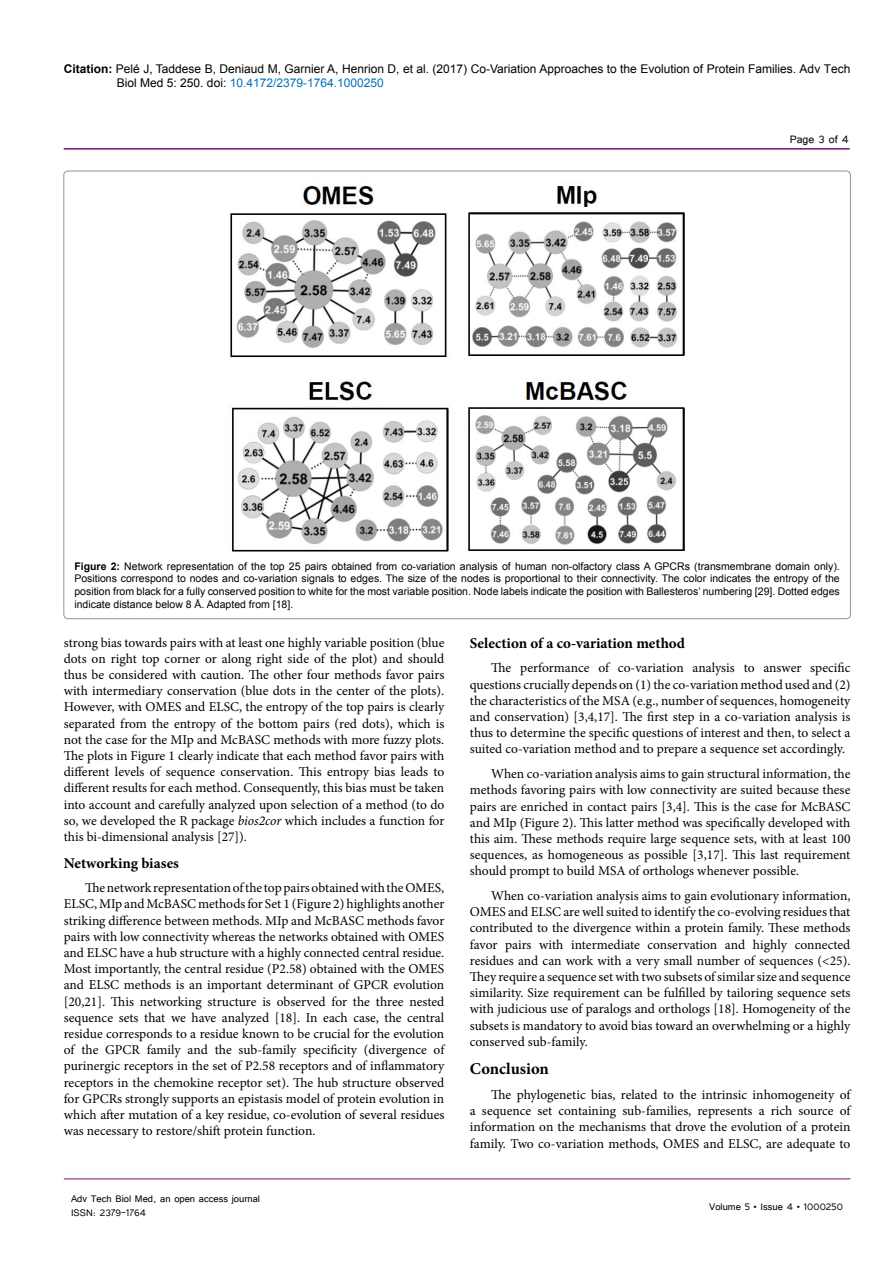
<style>
.page{position:relative;width:893px;height:1263px;background:#fff}
.page>*{position:absolute;margin:0;border:0;box-sizing:border-box;transform-origin:0 0}
.SH{font:700 16.5px "Minion Pro";color:#000}
.SSH{font:700 15px "Minion Pro";color:#000}
.t1{font:13.5px/16.2px "Minion Pro";color:#000;text-align:justify}
.t2{font:13.5px "Tunga";color:#000}
.t3{font:12px/14.4px "Arial";color:#000}
.t4{font:12px/14.4px "Tunga";color:#000}
.t5{font:10.5px/12.6px "Arial";color:#000;text-align:justify}
.s1{font-weight:700}
.s2{color:#0072bc}
.s3{font-style:italic}
</style>
<div class="page">
<hr style="left:64px;top:148px;width:786px;height:2px;background:#741472">
<hr style="left:64px;top:1179px;width:786px;height:1px;background:#741472">
<img style="left:230px;top:185px;width:455px;height:367px">
<p class="t3" style="left:117px;top:61px;width:735px;text-indent:-53px"><span class="s1">Citation:</span> Pelé J, Taddese B, Deniaud M, Garnier A, Henrion D, et al. (2017) Co-Variation Approaches to the Evolution of Protein Families. Adv Tech<br>Biol Med 5: 250. doi: <span class="s2">10.4172/2379-1764.1000250</span></p>
<p class="t2" style="left:790px;top:131px;width:61px">Page 3 of 4</p>
<p class="t5" style="left:74px;top:560px;width:767px"><span class="s1">Figure 2:</span> Network representation of the top 25 pairs obtained from co-variation analysis of human non-olfactory class A GPCRs (transmembrane domain only).<br>Positions correspond to nodes and co-variation signals to edges. The size of the nodes is proportional to their connectivity. The color indicates the entropy of the position from black for a fully conserved position to white for the most variable position. Node labels indicate the position with Ballesteros’ numbering [29]. Dotted edges indicate distance below 8 Å. Adapted from [18].</p>
<p class="t1" style="left:64px;top:634px;width:382px">strong bias towards pairs with at least one highly variable position (blue dots on right top corner or along right side of the plot) and should thus be considered with caution. The other four methods favor pairs with intermediary conservation (blue dots in the center of the plots).<br>However, with OMES and ELSC, the entropy of the top pairs is clearly separated from the entropy of the bottom pairs (red dots), which is not the case for the MIp and McBASC methods with more fuzzy plots.<br>The plots in Figure 1 clearly indicate that each method favor pairs with different levels of sequence conservation. This entropy bias leads to different results for each method. Consequently, this bias must be taken into account and carefully analyzed upon selection of a method (to do so, we developed the R package <span class="s3">bios2cor</span> which includes a function for this bi-dimensional analysis [27]).</p>
<p class="SSH" style="left:64px;top:852px;width:117px">Networking biases</p>
<p class="t1" style="left:64px;top:880px;width:382px;text-indent:21px">The network representation of the top pairs obtained with the OMES, ELSC, MIp and McBASC methods for Set 1 (Figure 2) highlights another striking difference between methods. MIp and McBASC methods favor pairs with low connectivity whereas the networks obtained with OMES and ELSC have a hub structure with a highly connected central residue.<br>Most importantly, the central residue (P2.58) obtained with the OMES and ELSC methods is an important determinant of GPCR evolution [20,21]. This networking structure is observed for the three nested sequence sets that we have analyzed [18]. In each case, the central residue corresponds to a residue known to be crucial for the evolution of the GPCR family and the sub-family specificity (divergence of purinergic receptors in the set of P2.58 receptors and of inflammatory receptors in the chemokine receptor set). The hub structure observed for GPCRs strongly supports an epistasis model of protein evolution in which after mutation of a key residue, co-evolution of several residues was necessary to restore/shift protein function.</p>
<p class="t4" style="left:71px;top:1190px;width:191px">Adv Tech Biol Med, an open access journal<br>ISSN: 2379-1764</p>
<p class="SSH" style="left:470px;top:632px;width:217px">Selection of a co-variation method</p>
<p class="t1" style="left:470px;top:660px;width:382px;text-indent:21px">The performance of co-variation analysis to answer specific questions crucially depends on (1) the co-variation method used and (2) the characteristics of the MSA (e.g., number of sequences, homogeneity and conservation) [3,4,17]. The first step in a co-variation analysis is thus to determine the specific questions of interest and then, to select a suited co-variation method and to prepare a sequence set accordingly.</p>
<p class="t1" style="left:470px;top:766px;width:382px;text-indent:21px">When co-variation analysis aims to gain structural information, the methods favoring pairs with low connectivity are suited because these pairs are enriched in contact pairs [3,4]. This is the case for McBASC and MIp (Figure 2). This latter method was specifically developed with this aim. These methods require large sequence sets, with at least 100 sequences, as homogeneous as possible [3,17]. This last requirement should prompt to build MSA of orthologs whenever possible.</p>
<p class="t1" style="left:470px;top:888px;width:382px;text-indent:21px">When co-variation analysis aims to gain evolutionary information, OMES and ELSC are well suited to identify the co-evolving residues that contributed to the divergence within a protein family. These methods favor pairs with intermediate conservation and highly connected residues and can work with a very small number of sequences (&lt;25).<br>They require a sequence set with two subsets of similar size and sequence similarity. Size requirement can be fulfilled by tailoring sequence sets with judicious use of paralogs and orthologs [18]. Homogeneity of the subsets is mandatory to avoid bias toward an overwhelming or a highly conserved sub-family.</p>
<p class="SH" style="left:470px;top:1057px;width:81px">Conclusion</p>
<p class="t1" style="left:470px;top:1086px;width:382px;text-indent:21px">The phylogenetic bias, related to the intrinsic inhomogeneity of a sequence set containing sub-families, represents a rich source of information on the mechanisms that drove the evolution of a protein family. Two co-variation methods, OMES and ELSC, are adequate to</p>
<p class="t4" style="left:709px;top:1199px;width:135px">Volume 5 • Issue 4 • 1000250</p>
</div>
